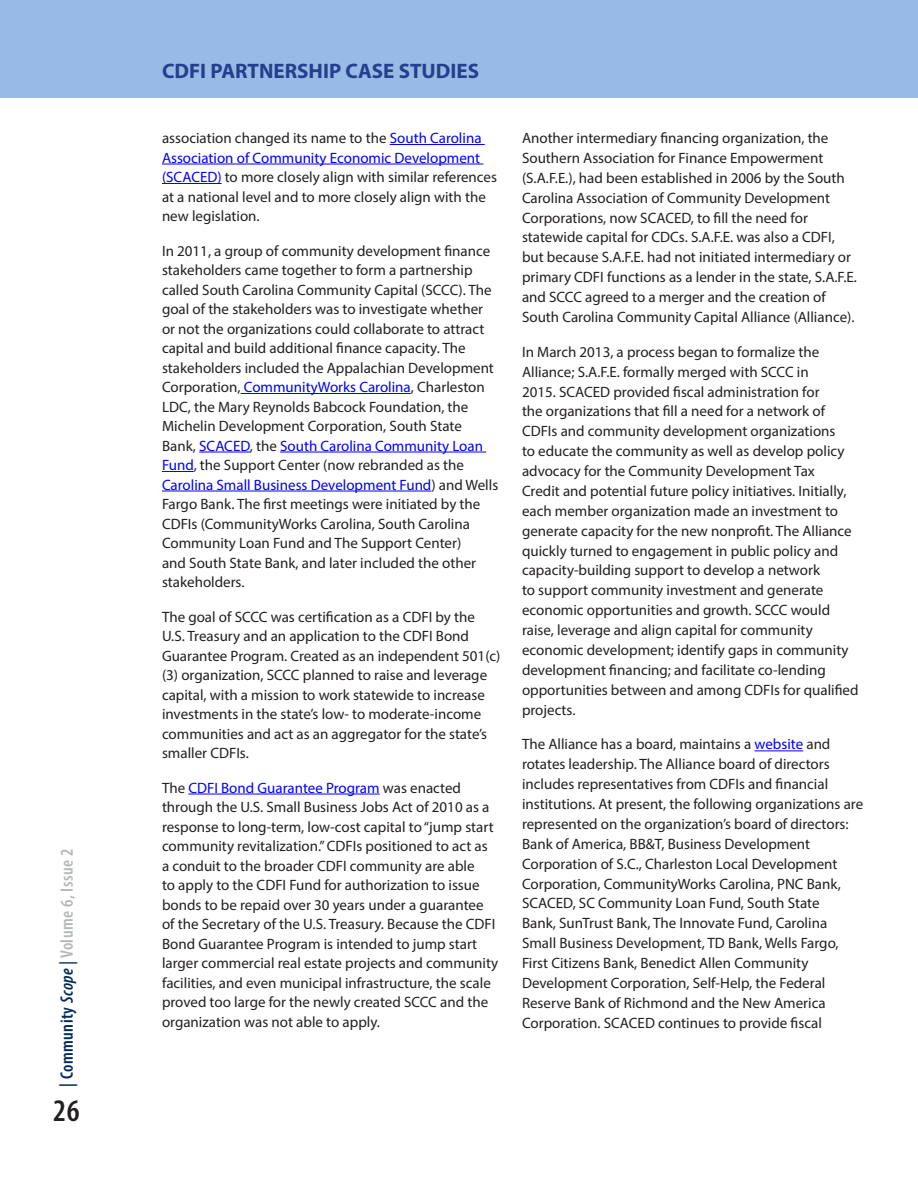
<style>
.page{position:relative;width:918px;height:1188px;background:#fff}
.page>*{position:absolute;margin:0;border:0;box-sizing:border-box;transform-origin:0 0}
.t1{font:600 condensed 31.5px "Myriad Pro";color:#231f20}
.List_Paragraph{font:700 21px "Myriad Pro";color:#253f8e}
.t2{font:600 condensed 18px "Myriad Pro";letter-spacing:.025em;color:#b4b8b9}
.t3{font:15px/19.8px "Myriad Pro";color:#231f20}
.s1{color:#002a5a}
.s2{font-style:italic;color:#002a5a}
.s3{color:#00f}
</style>
<div class="page">
<hr style="left:390px;top:144px;width:95px;height:1px;background:#00f">
<hr style="left:162px;top:164px;width:321px;height:1px;background:#00f">
<hr style="left:162px;top:183px;width:60px;height:1px;background:#00f">
<hr style="left:241px;top:393px;width:170px;height:1px;background:#00f">
<hr style="left:199px;top:452px;width:51px;height:1px;background:#00f">
<hr style="left:280px;top:452px;width:206px;height:1px;background:#00f">
<hr style="left:162px;top:471px;width:32px;height:1px;background:#00f">
<hr style="left:162px;top:491px;width:269px;height:1px;background:#00f">
<hr style="left:188px;top:794px;width:192px;height:1px;background:#00f">
<hr style="left:754px;top:751px;width:49px;height:1px;background:#00f">
<div style="left:0;top:0;width:918px;height:97px;background:#98bbe5"></div>
<p class="t2" style="left:56px;top:1087px;width:239px;rotate:-90deg"><span class="s1">| Community</span> <span class="s2">Scope |</span> Volume 6, Issue 2</p>
<h1 class="t1" style="left:53px;top:1091px;width:28px">26</h1>
<p class="List_Paragraph" style="left:162px;top:58px;width:319px">CDFI PARTNERSHIP CASE STUDIES</p>
<p class="t3" style="left:162px;top:128px;width:337px">association changed its name to the <span class="s3">South Carolina Association of Community Economic Development (SCACED)</span> to more closely align with similar references at a national level and to more closely align with the new legislation.</p>
<p class="t3" style="left:162px;top:240px;width:338px">In 2011, a group of community development finance stakeholders came together to form a partnership called South Carolina Community Capital (SCCC). The goal of the stakeholders was to investigate whether or not the organizations could collaborate to attract capital and build additional finance capacity. The stakeholders included the Appalachian Development Corporation, <span class="s3">CommunityWorks Carolina</span>, Charleston LDC, the Mary Reynolds Babcock Foundation, the Michelin Development Corporation, South State Bank, <span class="s3">SCACED</span>, the <span class="s3">South Carolina Community Loan Fund</span>, the Support Center (now rebranded as the <span class="s3">Carolina Small Business Development Fund</span>) and Wells Fargo Bank. The first meetings were initiated by the CDFIs (CommunityWorks Carolina, South Carolina Community Loan Fund and The Support Center)<br>and South State Bank, and later included the other stakeholders.</p>
<p class="t3" style="left:162px;top:606px;width:340px">The goal of SCCC was certification as a CDFI by the U.S. Treasury and an application to the CDFI Bond Guarantee Program. Created as an independent 501(c) (3) organization, SCCC planned to raise and leverage capital, with a mission to work statewide to increase investments in the state’s low- to moderate-income communities and act as an aggregator for the state’s smaller CDFIs.</p>
<p class="t3" style="left:162px;top:777px;width:338px">The <span class="s3">CDFI Bond Guarantee Program</span> was enacted through the U.S. Small Business Jobs Act of 2010 as a response to long-term, low-cost capital to “jump start community revitalization.” CDFIs positioned to act as a conduit to the broader CDFI community are able<br>to apply to the CDFI Fund for authorization to issue bonds to be repaid over 30 years under a guarantee of the Secretary of the U.S. Treasury. Because the CDFI Bond Guarantee Program is intended to jump start larger commercial real estate projects and community facilities, and even municipal infrastructure, the scale proved too large for the newly created SCCC and the organization was not able to apply.</p>
<p class="t3" style="left:522px;top:128px;width:337px">Another intermediary financing organization, the Southern Association for Finance Empowerment (S.A.F.E.), had been established in 2006 by the South Carolina Association of Community Development Corporations, now SCACED, to fill the need for statewide capital for CDCs. S.A.F.E. was also a CDFI, but because S.A.F.E. had not initiated intermediary or primary CDFI functions as a lender in the state, S.A.F.E. and SCCC agreed to a merger and the creation of South Carolina Community Capital Alliance (Alliance).</p>
<p class="t3" style="left:522px;top:342px;width:338px">In March 2013, a process began to formalize the Alliance; S.A.F.E. formally merged with SCCC in<br>2015. SCACED provided fiscal administration for<br>the organizations that fill a need for a network of CDFIs and community development organizations<br>to educate the community as well as develop policy advocacy for the Community Development Tax<br>Credit and potential future policy initiatives. Initially, each member organization made an investment to generate capacity for the new nonprofit. The Alliance quickly turned to engagement in public policy and capacity-building support to develop a network<br>to support community investment and generate economic opportunities and growth. SCCC would raise, leverage and align capital for community economic development; identify gaps in community development financing; and facilitate co-lending opportunities between and among CDFIs for qualified projects.</p>
<p class="t3" style="left:522px;top:734px;width:343px">The Alliance has a board, maintains a <span class="s3">website</span> and rotates leadership. The Alliance board of directors includes representatives from CDFIs and financial institutions. At present, the following organizations are represented on the organization’s board of directors:<br>Bank of America, BB&amp;T, Business Development Corporation of S.C., Charleston Local Development Corporation, CommunityWorks Carolina, PNC Bank, SCACED, SC Community Loan Fund, South State<br>Bank, SunTrust Bank, The Innovate Fund, Carolina Small Business Development, TD Bank, Wells Fargo, First Citizens Bank, Benedict Allen Community Development Corporation, Self-Help, the Federal Reserve Bank of Richmond and the New America Corporation. SCACED continues to provide fiscal</p>
</div>
